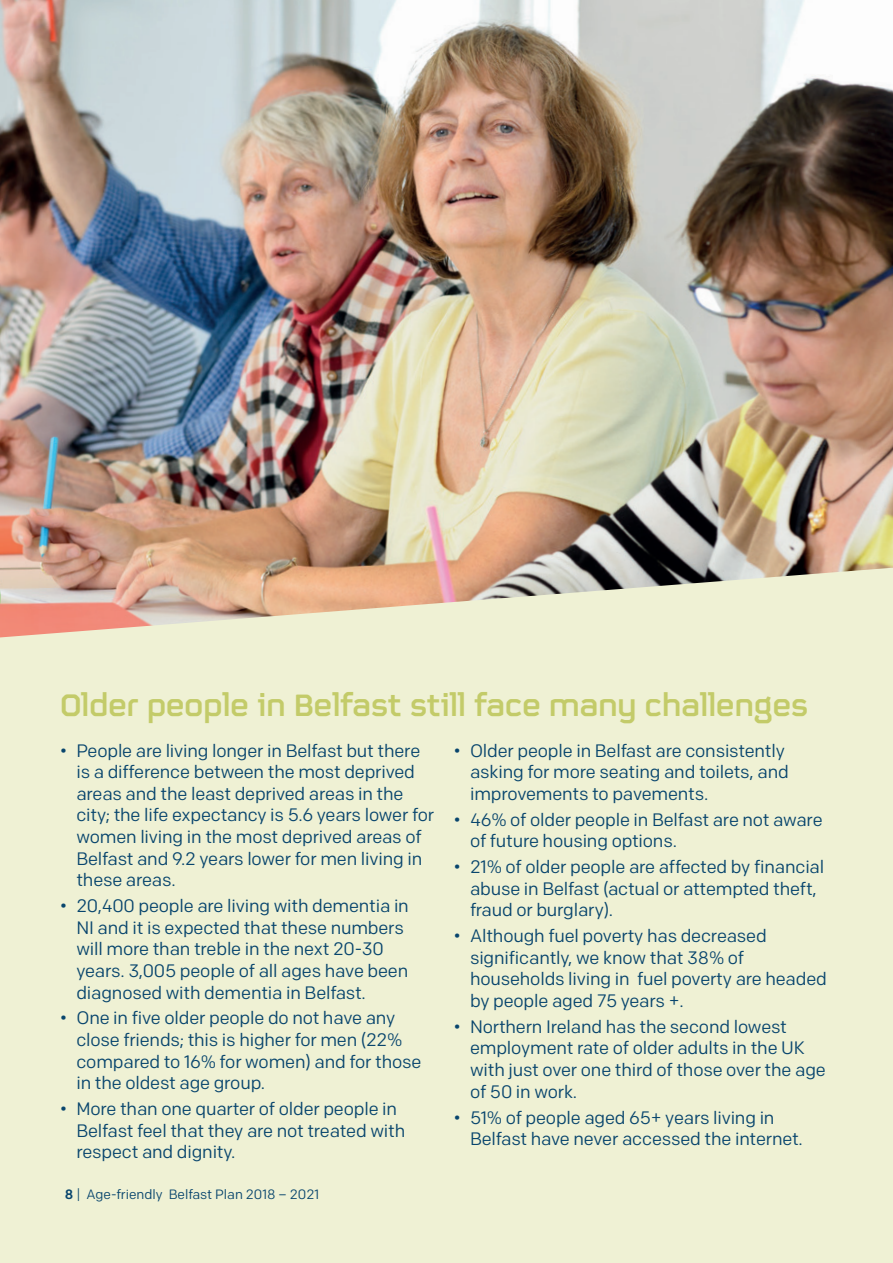
<style>
.page{position:relative;width:893px;height:1263px;background:#eff1d4}
.page>*{position:absolute;margin:0;border:0;box-sizing:border-box;transform-origin:0 0}
.t1{font:500 34.5px "FS Sinclair";letter-spacing:-.02em;color:#c3cb69}
.BULLET{font:18px/21.6px "Colfax";letter-spacing:-.01em;color:#08456d}
.t2{font:13.5px "Colfax";color:#08456d}
.s1{font-weight:500}
</style>
<div class="page">
<img style="left:0;top:0;width:893px;height:637px">
<p class="t1" style="left:60px;top:677px;width:750px">Older people in Belfast still face many challenges</p>
<p class="BULLET" style="left:76px;top:739px;width:359px;text-indent:-16px">• People are living longer in Belfast but there is a difference between the most deprived areas and the least deprived areas in the city; the life expectancy is 5.6 years lower for women living in the most deprived areas of Belfast and 9.2 years lower for men living in these areas.</p>
<p class="BULLET" style="left:76px;top:895px;width:334px;text-indent:-16px">• 20,400 people are living with dementia in NI and it is expected that these numbers will more than treble in the next 20-30 years. 3,005 people of all ages have been diagnosed with dementia in Belfast.</p>
<p class="BULLET" style="left:76px;top:1007px;width:346px;text-indent:-16px">• One in five older people do not have any close friends; this is higher for men (22% compared to 16% for women) and for those in the oldest age group.</p>
<p class="BULLET" style="left:76px;top:1098px;width:330px;text-indent:-16px">• More than one quarter of older people in<br>Belfast feel that they are not treated with respect and dignity.</p>
<p class="t2" style="left:65px;top:1186px;width:256px"><span class="s1">8</span> | Age-friendly Belfast Plan 2018 – 2021</p>
<p class="BULLET" style="left:470px;top:739px;width:320px;text-indent:-16px">• Older people in Belfast are consistently asking for more seating and toilets, and improvements to pavements.</p>
<p class="BULLET" style="left:470px;top:808px;width:354px;text-indent:-16px">• 46% of older people in Belfast are not aware of future housing options.</p>
<p class="BULLET" style="left:470px;top:856px;width:356px;text-indent:-16px">• 21% of older people are affected by financial abuse in Belfast (actual or attempted theft, fraud or burglary).</p>
<p class="BULLET" style="left:470px;top:925px;width:358px;text-indent:-16px">• Although fuel poverty has decreased significantly, we know that 38% of households living in fuel poverty are headed by people aged 75 years +.</p>
<p class="BULLET" style="left:470px;top:1016px;width:357px;text-indent:-16px">• Northern Ireland has the second lowest employment rate of older adults in the UK with just over one third of those over the age of 50 in work.</p>
<p class="BULLET" style="left:470px;top:1106px;width:334px;text-indent:-16px">• 51% of people aged 65+ years living in<br>Belfast have never accessed the internet.</p>
</div>
